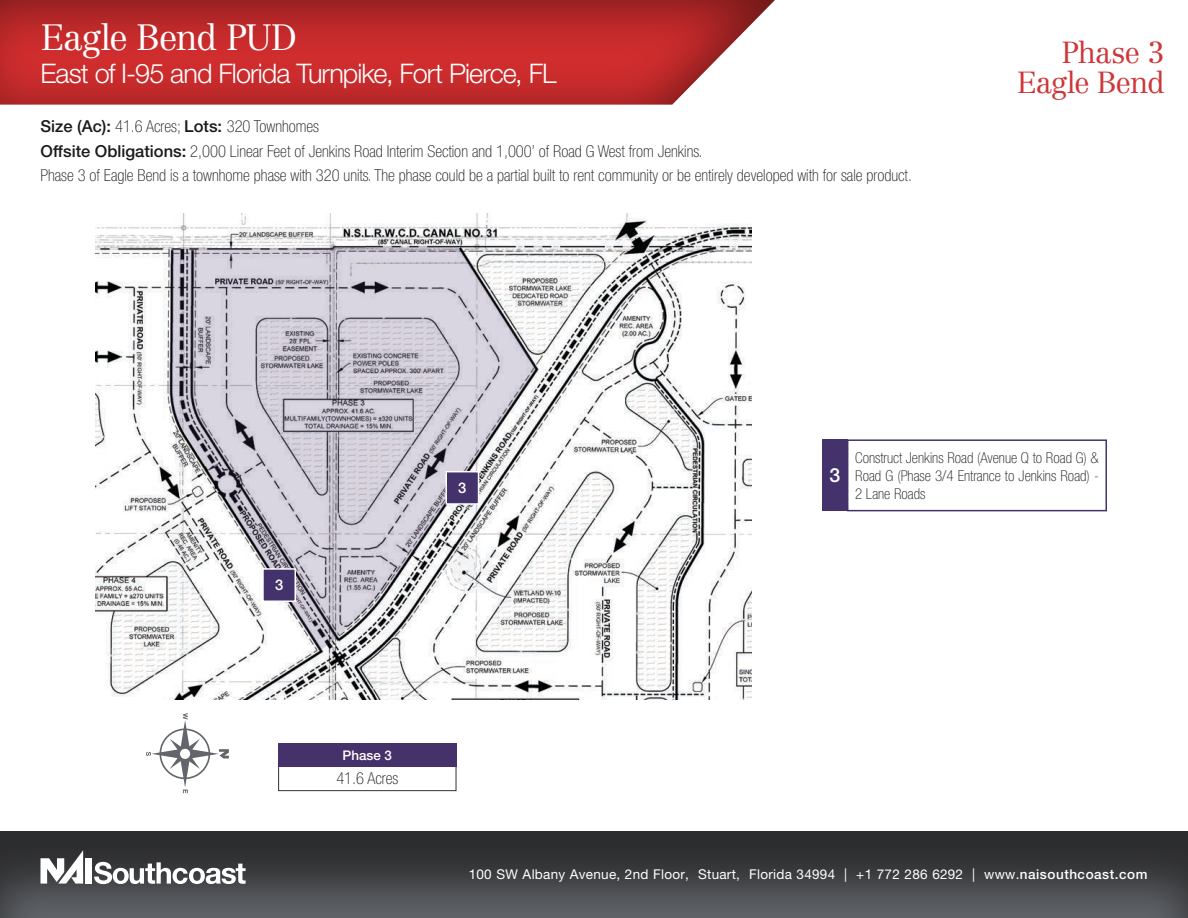
<style>
.page{position:relative;width:1188px;height:918px;background:#fff}
.page>*{position:absolute;margin:0;border:0;box-sizing:border-box;transform-origin:0 0}
.t1{font:300 36px "Centennial LT Std";letter-spacing:-.04em;color:#fff}
.t2{font:300 30px "Centennial LT Std";letter-spacing:-.035em;color:#ce3639}
.t3{font:300 27px "Helvetica Neue LT Std";letter-spacing:-.035em;color:#fff}
.t4{font:500 19.5px "Helvetica Neue LT Std";color:#fff}
.t5{font:100 condensed 16.5px "Helvetica Neue LT Std";color:#1b1a1a}
.t6{font:100 condensed 15px/18px "Helvetica Neue LT Std";color:#1b1a1a;text-align:justify}
.t7{font:500 14.7px "Helvetica Neue LT Std";color:#fff}
.t8{font:13.5px "Helvetica Neue LT Std";letter-spacing:.02em;color:#fff}
.t9{font:500 13.35px "Helvetica Neue LT Std";color:#fff}
.s1{font-weight:500;font-stretch:normal}
.s2{font-weight:500}
</style>
<div class="page">
<div style="left:0;top:0;width:776px;height:106px;background:#1b1a1a;opacity:.51"></div>
<div style="left:0;top:830px;width:1188px;height:88px;background:#1b1a1a;opacity:.75"></div>
<div style="left:85px;top:858px;width:7px;height:26px;background:#fff"></div>
<svg style="left:40px;top:850px;width:43px;height:34px"></svg>
<svg style="left:94px;top:862px;width:152px;height:22px"></svg>
<svg style="left:146px;top:713px;width:83px;height:80px"></svg>
<div style="left:279px;top:743px;width:177px;height:48px;border:1px solid #333232"></div>
<div style="left:278px;top:744px;width:179px;height:23px;background:#46326b"></div>
<img style="left:96px;top:214px;width:656px;height:486px">
<svg style="left:172px;top:246px;width:365px;height:405px"></svg>
<div style="left:263px;top:569px;width:32px;height:32px;background:#43326c"></div>
<div style="left:262px;top:568px;width:34px;height:34px;border:1px solid #fff"></div>
<div style="left:446px;top:472px;width:33px;height:32px;background:#43326c"></div>
<div style="left:446px;top:471px;width:33px;height:34px;border:1px solid #fff"></div>
<div style="left:822px;top:439px;width:26px;height:72px;background:#43326c"></div>
<div style="left:847px;top:439px;width:260px;height:72px;border:2px solid #43326c"></div>
<p class="t1" style="left:40px;top:16px;width:258px">Eagle Bend PUD</p>
<p class="t3" style="left:40px;top:57px;width:518px">East of I-95 and Florida Turnpike, Fort Pierce, FL</p>
<p class="t5" style="left:40px;top:117px;width:280px"><span class="s1">Size (Ac):</span> 41.6 Acres; <span class="s1">Lots:</span> 320 Townhomes</p>
<p class="t5" style="left:40px;top:142px;width:663px"><span class="s1">Offsite Obligations:</span> 2,000 Linear Feet of Jenkins Road Interim Section and 1,000’ of Road G West from Jenkins.</p>
<p class="t5" style="left:40px;top:166px;width:873px">Phase 3 of Eagle Bend is a townhome phase with 320 units. The phase could be a partial built to rent community or be entirely developed with for sale product.</p>
<p class="t2" style="left:1062px;top:34px;width:105px">Phase 3</p>
<p class="t2" style="left:1017px;top:65px;width:149px">Eagle Bend</p>
<p class="t7" style="left:275px;top:576px;width:10px">3</p>
<p class="t7" style="left:458px;top:479px;width:10px">3</p>
<p class="t4" style="left:829px;top:464px;width:12px">3</p>
<p class="t6" style="left:855px;top:448px;width:245px">Construct Jenkins Road (Avenue Q to Road G) &amp; Road G (Phase 3/4 Entrance to Jenkins Road) - 2 Lane Roads</p>
<p class="t9" style="left:343px;top:747px;width:51px">Phase 3</p>
<p class="t5" style="left:336px;top:769px;width:63px">41.6 Acres</p>
<p class="t8" style="left:469px;top:866px;width:680px">100 SW Albany Avenue, 2nd Floor, Stuart, Florida 34994 | +1 772 286 6292 | www.<span class="s2">naisouthcoast.com</span></p>
</div>
